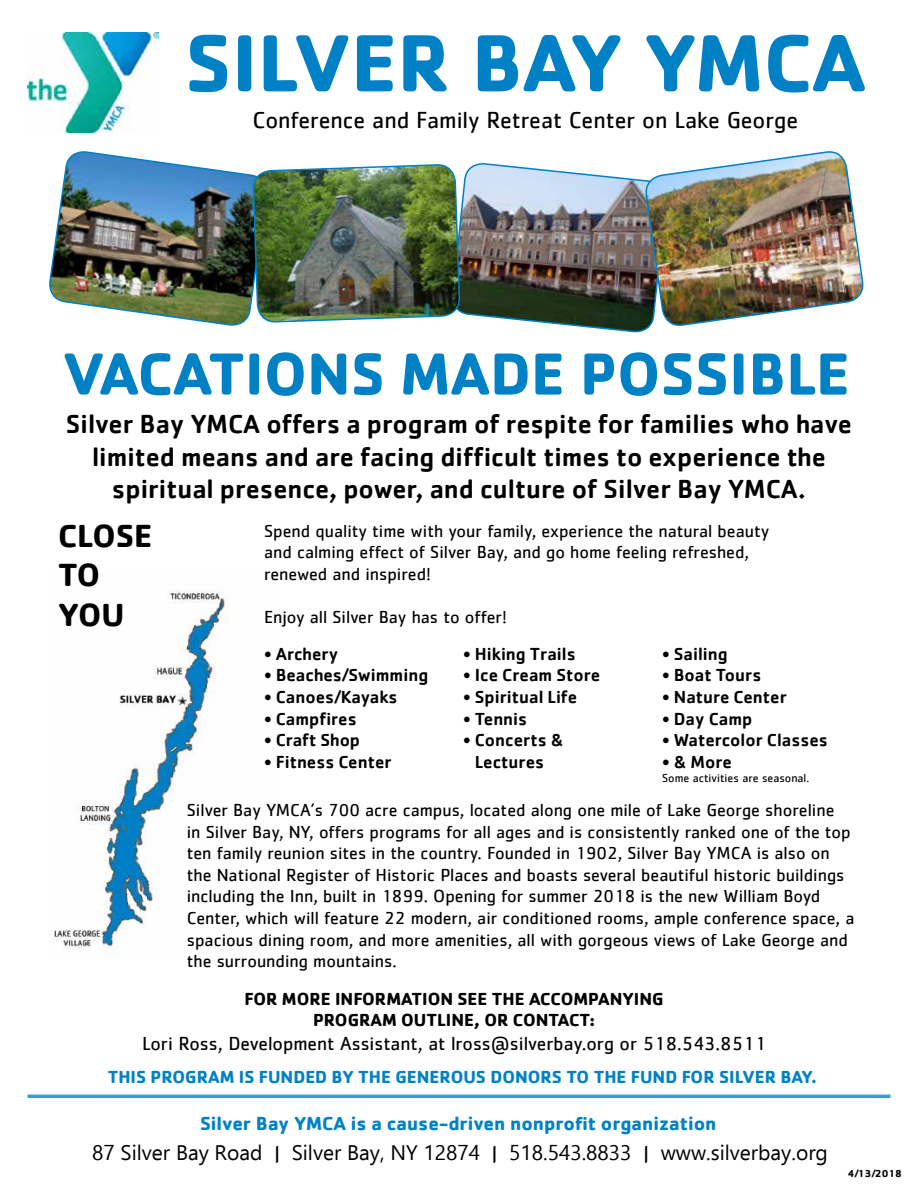
<style>
.page{position:relative;width:918px;height:1188px;background:#fff}
.page>*{position:absolute;margin:0;border:0;box-sizing:border-box;transform-origin:0 0}
.t1{font:700 84px "Cachet";color:#0081c6}
.t2{font:700 61.5px "Cachet";color:#0081c6}
.t3{font:700 33px/39.6px "Cachet";color:#000}
.t4{font:500 27px/32.4px "Cachet";color:#000;text-align:center}
.t5{font:24px "Cachet";color:#000}
.t6{font:21px "Ebrima";color:#000}
.t7{font:19.5px "Cachet";color:#000}
.t8{font:700 19.5px "Cachet";color:#0081c6}
.t9{font:18px/21.6px "Cachet";color:#000}
.t10{font:500 18px/21.6px "Cachet";color:#000;text-align:center}
.t11{font:700 18px/21.6px "Cachet";color:#000;text-align:center}
.t12{font:700 18px "Cachet";color:#0081c6}
.t13{font:12px "Cachet";color:#000}
.t14{font:700 10.5px "Cachet";color:#000}
.s1{font-size:24px}
</style>
<div class="page">
<img style="left:28px;top:33px;width:130px;height:100px">
<img style="left:49px;top:151px;width:815px;height:182px">
<img style="left:253px;top:164px;width:207px;height:169px">
<img style="left:49px;top:590px;width:180px;height:367px">
<hr style="left:28px;top:1095px;width:862px;height:1px;background:#0081c6">
<hr style="left:28px;top:1096px;width:862px;height:1px;background:#0081c6">
<hr style="left:28px;top:1097px;width:862px;height:1px;background:#0081c6">
<h1 class="t1" style="left:185px;top:9px;width:683px">SILVER BAY YMCA</h1>
<h3 class="t5" style="left:253px;top:106px;width:547px">Conference and Family Retreat Center on Lake George</h3>
<h2 class="t2" style="left:63px;top:334px;width:789px">VACATIONS MADE POSSIBLE</h2>
<h3 class="t4" style="left:66px;top:407px;width:788px">Silver Bay YMCA offers a program of respite for families who have limited means and are facing difficult times to experience the spiritual presence, power, and culture of Silver Bay YMCA.</h3>
<p class="t9" style="left:264px;top:520px;width:507px">Spend quality time with your family, experience the natural beauty and calming effect of Silver Bay, and go home feeling refreshed, renewed and inspired!</p>
<p class="t9" style="left:264px;top:606px;width:244px">Enjoy all Silver Bay has to offer!</p>
<h3 class="t3" style="left:58px;top:515px;width:96px">CLOSE<br>TO<br>YOU</h3>
<p class="t10" style="left:662px;top:643px;width:67px">• Sailing</p>
<p class="t10" style="left:662px;top:664px;width:101px">• Boat Tours</p>
<p class="t10" style="left:662px;top:686px;width:126px">• Nature Center</p>
<p class="t10" style="left:662px;top:707px;width:92px">• Day Camp</p>
<p class="t10" style="left:662px;top:729px;width:167px">• Watercolor Classes</p>
<p class="t10" style="left:662px;top:751px;width:71px">• &amp; More</p>
<p class="t13" style="left:662px;top:771px;width:149px">Some activities are seasonal.</p>
<p class="t9" style="left:187px;top:799px;width:669px">Silver Bay YMCA’s 700 acre campus, located along one mile of Lake George shoreline<br>in Silver Bay, NY, offers programs for all ages and is consistently ranked one of the top ten family reunion sites in the country. Founded in 1902, Silver Bay YMCA is also on the National Register of Historic Places and boasts several beautiful historic buildings including the Inn, built in 1899. Opening for summer 2018 is the new William Boyd Center, which will feature 22 modern, air conditioned rooms, ample conference space, a spacious dining room, and more amenities, all with gorgeous views of Lake George and the surrounding mountains.</p>
<p class="t10" style="left:264px;top:643px;width:76px">• Archery</p>
<p class="t10" style="left:264px;top:664px;width:166px">• Beaches/Swimming</p>
<p class="t10" style="left:264px;top:686px;width:135px">• Canoes/Kayaks</p>
<p class="t10" style="left:264px;top:707px;width:94px">• Campfires</p>
<p class="t10" style="left:264px;top:729px;width:98px">• Craft Shop</p>
<p class="t10" style="left:264px;top:751px;width:129px">• Fitness Center</p>
<p class="t10" style="left:463px;top:643px;width:114px">• Hiking Trails</p>
<p class="t10" style="left:463px;top:664px;width:139px">• Ice Cream Store</p>
<p class="t10" style="left:463px;top:686px;width:116px">• Spiritual Life</p>
<p class="t10" style="left:463px;top:707px;width:66px">• Tennis</p>
<p class="t10" style="left:463px;top:729px;width:102px">• Concerts &amp;<br>Lectures</p>
<p class="t11" style="left:245px;top:987px;width:421px">FOR MORE INFORMATION SEE THE ACCOMPANYING<br>PROGRAM OUTLINE, OR CONTACT:</p>
<p class="t7" style="left:142px;top:1032px;width:626px">Lori Ross, Development Assistant, at lross@silverbay.org or 518.543.8511</p>
<p class="t12" style="left:108px;top:1065px;width:711px">THIS PROGRAM IS FUNDED BY THE GENEROUS DONORS TO THE FUND FOR SILVER BAY.</p>
<p class="t8" style="left:200px;top:1111px;width:518px">Silver Bay YMCA is a cause-driven nonprofit organization</p>
<p class="t6" style="left:92px;top:1138px;width:737px">87 Silver Bay Road <span class="s1">ߊ</span> Silver Bay, NY 12874 <span class="s1">ߊ</span> 518.543.8833 <span class="s1">ߊ</span> www.silverbay.org</p>
<p class="t14" style="left:848px;top:1167px;width:56px">4/13/2018</p>
</div>
